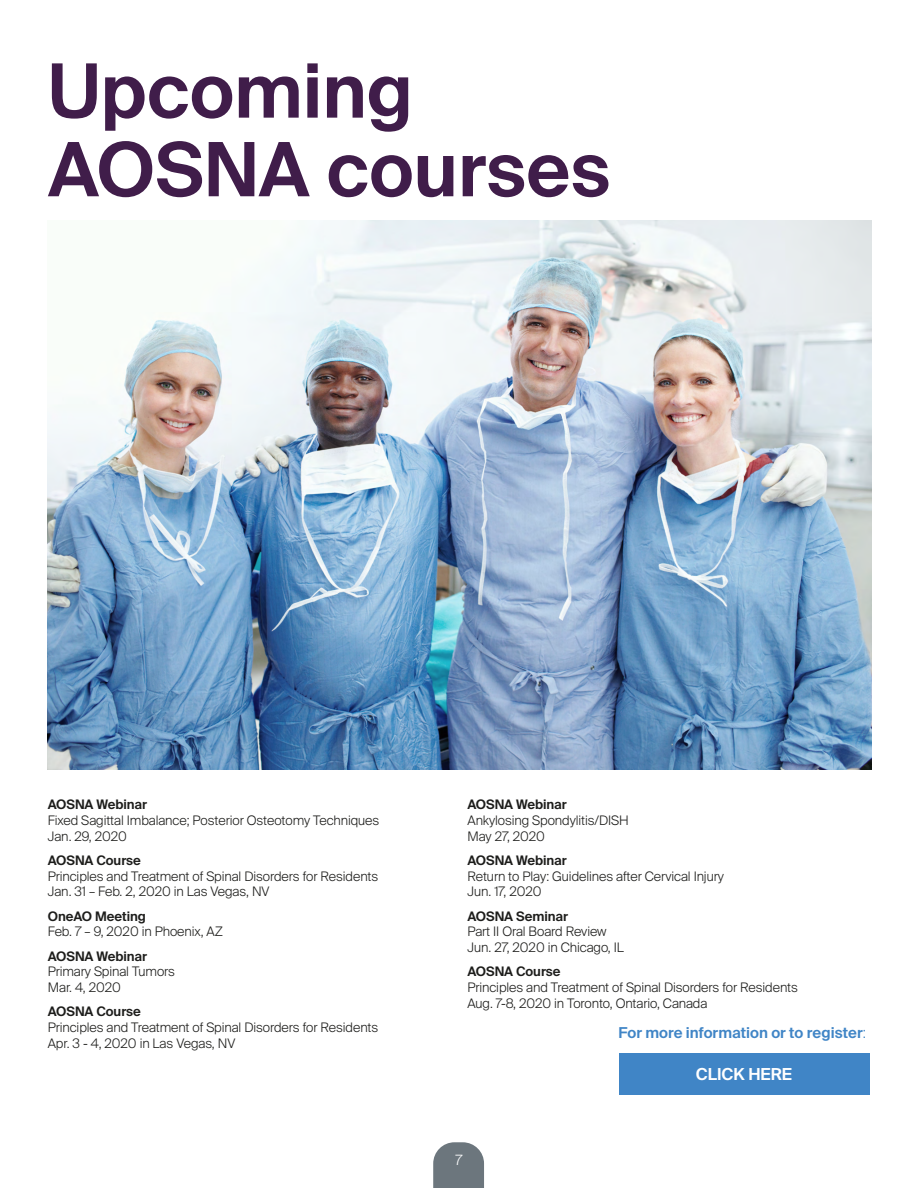
<style>
.page{position:relative;width:918px;height:1188px;background:#fff}
.page>*{position:absolute;margin:0;border:0;box-sizing:border-box;transform-origin:0 0}
.t1{font:600 74.85px/78.6px "Suisse Intl";color:#401d4a}
.t2{font:600 16.5px "Suisse Intl";color:#fff}
.t3{font:600 15px "Suisse Intl";color:#4085c6}
.t4{font:300 14.1px "Suisse Intl";color:#fff}
.t5{font:300 13.2px/15.8px "Suisse Intl";letter-spacing:-.005em;color:#1d1d1b}
.t6{font:600 13.2px "Suisse Intl";letter-spacing:-.005em;color:#1d1d1b}
.s1{font-weight:300}
</style>
<div class="page">
<div style="left:619px;top:1053px;width:251px;height:41px;background:#4085c6"></div>
<img style="left:48px;top:220px;width:823px;height:549px">
<svg style="left:433px;top:1142px;width:51px;height:46px;background:#798289"></svg>
<h1 class="t1" style="left:48px;top:53px;width:564px">Upcoming<br>AOSNA courses</h1>
<p class="t6" style="left:48px;top:797px;width:101px">AOSNA Webinar</p>
<p class="t5" style="left:48px;top:812px;width:333px">Fixed Sagittal Imbalance; Posterior Osteotomy Techniques<br>Jan. 29, 2020</p>
<p class="t6" style="left:48px;top:853px;width:95px">AOSNA Course</p>
<p class="t5" style="left:48px;top:868px;width:332px">Principles and Treatment of Spinal Disorders for Residents<br>Jan. 31 – Feb. 2, 2020 in Las Vegas, NV</p>
<p class="t6" style="left:48px;top:908px;width:100px">OneAO Meeting</p>
<p class="t5" style="left:48px;top:924px;width:177px">Feb. 7 – 9, 2020 in Phoenix, AZ</p>
<p class="t6" style="left:48px;top:948px;width:101px">AOSNA Webinar</p>
<p class="t5" style="left:48px;top:964px;width:129px">Primary Spinal Tumors<br>Mar. 4, 2020</p>
<p class="t6" style="left:48px;top:1004px;width:95px">AOSNA Course</p>
<p class="t5" style="left:48px;top:1020px;width:332px">Principles and Treatment of Spinal Disorders for Residents<br>Apr. 3 - 4, 2020 in Las Vegas, NV</p>
<p class="t6" style="left:468px;top:797px;width:101px">AOSNA Webinar</p>
<p class="t5" style="left:468px;top:812px;width:163px">Ankylosing Spondylitis/DISH<br>May 27, 2020</p>
<p class="t6" style="left:468px;top:853px;width:101px">AOSNA Webinar</p>
<p class="t5" style="left:468px;top:868px;width:258px">Return to Play: Guidelines after Cervical Injury<br>Jun. 17, 2020</p>
<p class="t6" style="left:468px;top:908px;width:102px">AOSNA Seminar</p>
<p class="t5" style="left:468px;top:924px;width:158px">Part II Oral Board Review<br>Jun. 27, 2020 in Chicago, IL</p>
<p class="t6" style="left:468px;top:964px;width:95px">AOSNA Course</p>
<p class="t5" style="left:468px;top:980px;width:332px">Principles and Treatment of Spinal Disorders for Residents<br>Aug. 7-8, 2020 in Toronto, Ontario, Canada</p>
<p class="t3" style="left:619px;top:1024px;width:249px">For more information or to register<span class="s1">:</span></p>
<p class="t4" style="left:455px;top:1152px;width:9px">7</p>
<p class="t2" style="left:696px;top:1065px;width:98px">CLICK HERE</p>
</div>
